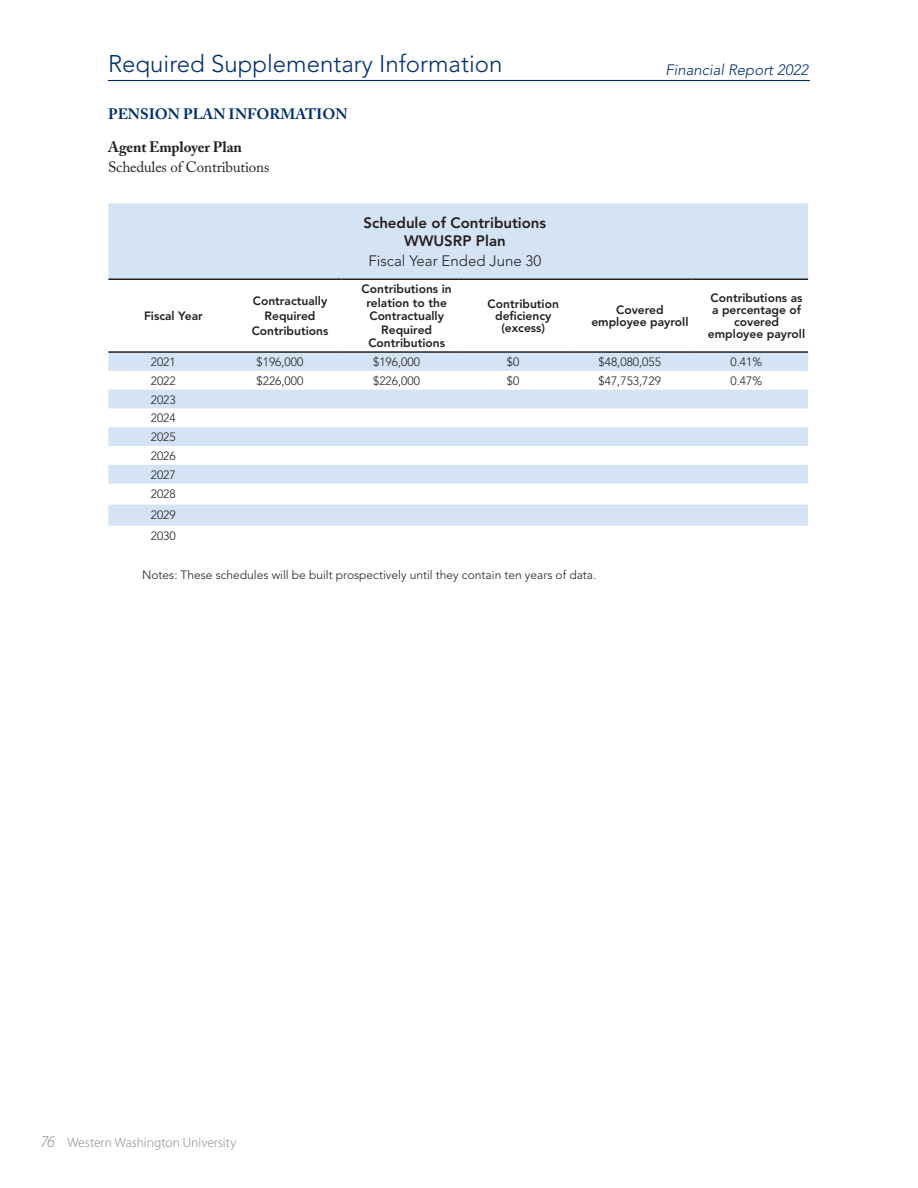
<style>
.page{position:relative;width:918px;height:1188px;background:#fff}
.page>*{position:absolute;margin:0;border:0;box-sizing:border-box;transform-origin:0 0}
.t1{font:300 24px "Avenir LT Std";color:#002f6e}
.t2{font:800 15px "Avenir LT Std";color:#231f20}
.t3{font:15px "Adobe Caslon Pro";letter-spacing:-.01em;color:#231f20}
.t4{font:700 15px "Adobe Caslon Pro";color:#002f6e}
.t5{font:300 15px "Avenir LT Std";color:#231f20}
.t6{font:italic 300 15px "Avenir LT Std";color:#002f6e}
.t7{font:700 15px "Adobe Caslon Pro";letter-spacing:-.01em;color:#231f20}
.t8{font:300 13.5px "Myriad Pro";color:#808285}
.t9{font:800 12px/13.5px "Avenir LT Std";color:#231f20;text-align:center}
.t10{font:300 12px "Avenir LT Std";color:#231f20}
.s1{font-style:italic;font-size:16.5px}
</style>
<div class="page">
<hr style="left:108px;top:80px;width:702px;height:1px;background:#002f6e">
<svg style="left:108px;top:203px;width:700px;height:323px;fill:#dae8f6"></svg>
<hr style="left:108px;top:279px;width:117px;height:1px;background:#231f20">
<hr style="left:225px;top:279px;width:117px;height:1px;background:#231f20">
<hr style="left:342px;top:279px;width:116px;height:1px;background:#231f20">
<hr style="left:458px;top:279px;width:117px;height:1px;background:#231f20">
<hr style="left:575px;top:279px;width:117px;height:1px;background:#231f20">
<hr style="left:692px;top:279px;width:116px;height:1px;background:#231f20">
<hr style="left:108px;top:351px;width:117px;height:2px;background:#231f20">
<hr style="left:225px;top:351px;width:117px;height:2px;background:#231f20">
<hr style="left:342px;top:351px;width:116px;height:2px;background:#231f20">
<hr style="left:458px;top:351px;width:117px;height:2px;background:#231f20">
<hr style="left:575px;top:351px;width:117px;height:2px;background:#231f20">
<hr style="left:692px;top:351px;width:116px;height:2px;background:#231f20">
<p class="t1" style="left:108px;top:50px;width:396px">Required Supplementary Information</p>
<p class="t6" style="left:666px;top:61px;width:144px">Financial Report 2022</p>
<p class="t4" style="left:108px;top:105px;width:241px">PENSION PLAN INFORMATION</p>
<p class="t7" style="left:108px;top:138px;width:135px">Agent Employer Plan</p>
<p class="t3" style="left:108px;top:158px;width:163px">Schedules of Contributions</p>
<p class="t9" style="left:144px;top:309px;width:60px">Fiscal Year</p>
<p class="t9" style="left:253px;top:294px;width:76px;line-height:15px">Contractually<br>Required</p>
<p class="t9" style="left:252px;top:324px;width:78px">Contributions</p>
<p class="t2" style="left:363px;top:214px;width:184px">Schedule of Contributions</p>
<p class="t2" style="left:404px;top:232px;width:103px">WWUSRP Plan</p>
<p class="t5" style="left:369px;top:252px;width:174px">Fiscal Year Ended June 30</p>
<p class="t9" style="left:362px;top:282px;width:92px">Contributions in relation to the<br>Contractually<br>Required</p>
<p class="t9" style="left:368px;top:336px;width:78px">Contributions</p>
<p class="t9" style="left:488px;top:297px;width:73px">Contribution</p>
<p class="t9" style="left:495px;top:309px;width:58px">deficiency</p>
<p class="t9" style="left:501px;top:321px;width:45px">(excess)</p>
<p class="t9" style="left:616px;top:303px;width:49px">Covered</p>
<p class="t9" style="left:591px;top:315px;width:99px">employee payroll</p>
<p class="t9" style="left:708px;top:292px;width:99px;line-height:12px">Contributions as a percentage of covered employee payroll</p>
<p class="t10" style="left:151px;top:355px;width:26px">2021</p>
<p class="t10" style="left:257px;top:355px;width:48px">$196,000</p>
<p class="t10" style="left:373px;top:355px;width:48px">$196,000</p>
<p class="t10" style="left:507px;top:355px;width:14px">$0</p>
<p class="t10" style="left:599px;top:355px;width:64px">$48,080,055</p>
<p class="t10" style="left:731px;top:355px;width:33px">0.41%</p>
<p class="t10" style="left:151px;top:374px;width:26px">2022</p>
<p class="t10" style="left:257px;top:374px;width:48px">$226,000</p>
<p class="t10" style="left:373px;top:374px;width:48px">$226,000</p>
<p class="t10" style="left:507px;top:374px;width:14px">$0</p>
<p class="t10" style="left:599px;top:374px;width:64px">$47,753,729</p>
<p class="t10" style="left:731px;top:374px;width:33px">0.47%</p>
<p class="t10" style="left:151px;top:392px;width:26px">2023</p>
<p class="t10" style="left:151px;top:411px;width:26px">2024</p>
<p class="t10" style="left:151px;top:430px;width:26px">2025</p>
<p class="t10" style="left:151px;top:449px;width:26px">2026</p>
<p class="t10" style="left:151px;top:468px;width:26px">2027</p>
<p class="t10" style="left:151px;top:486px;width:26px">2028</p>
<p class="t10" style="left:151px;top:507px;width:26px">2029</p>
<p class="t10" style="left:151px;top:528px;width:26px">2030</p>
<p class="t10" style="left:142px;top:568px;width:456px">Notes: These schedules will be built prospectively until they contain ten years of data.</p>
<p class="t8" style="left:40px;top:1135px;width:197px"><span class="s1">76</span> Western Washington University</p>
</div>
